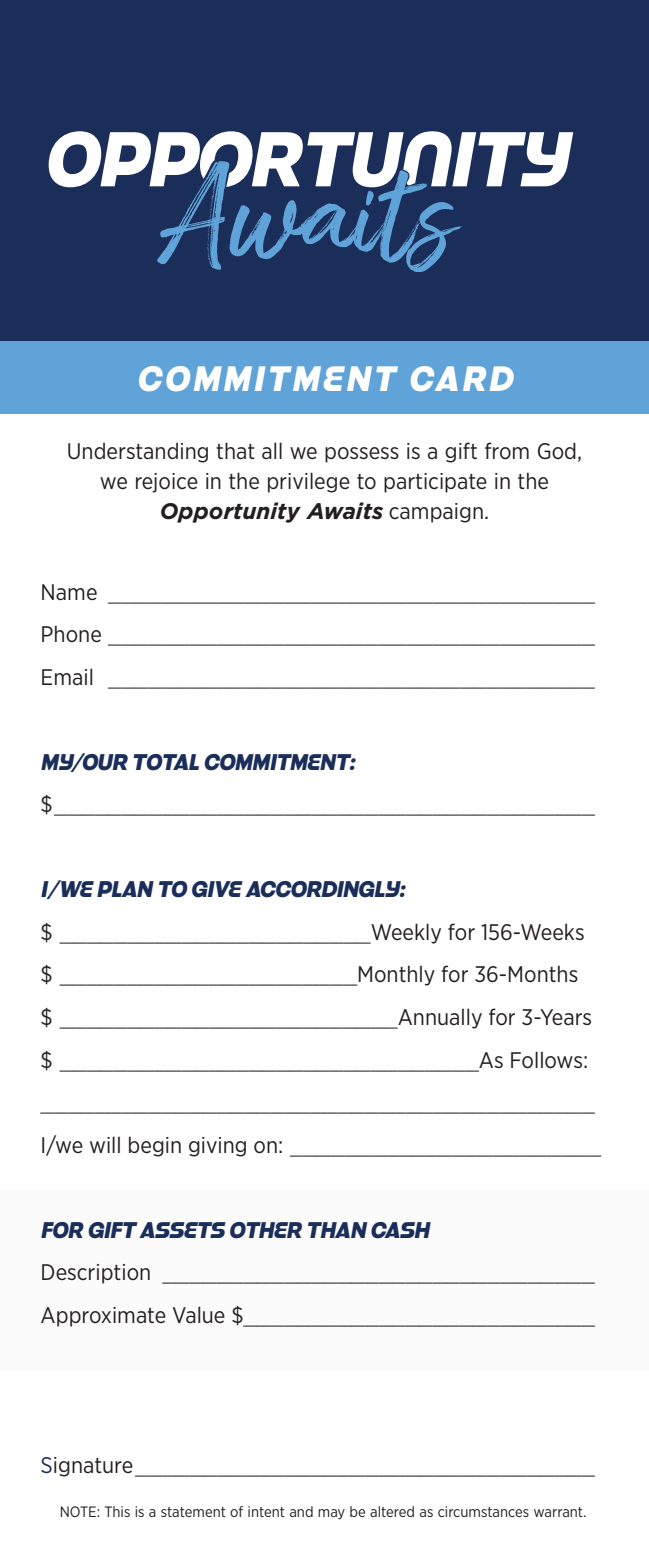
<style>
.page{position:relative;width:649px;height:1549px;background:#fff}
.page>*{position:absolute;margin:0;border:0;box-sizing:border-box;transform-origin:0 0}
.t1{font:italic 35px "Strenuous Hv";letter-spacing:.1em;color:#fff}
.t2{font:300 22.5px/42.5px "Gotham";color:#231f20}
.t3{font:22.5px/30px "Gotham Narrow";color:#231f20;text-align:center}
.t4{font:italic 22.5px "Strenuous Hv";color:#1b2e5a}
.t5{font:italic 700 22.5px "Gotham";color:#231f20}
.t6{font:15px "Gotham Narrow";color:#231f20}
.s1{font-family:"Gotham Narrow";font-weight:400;font-style:normal}
.s2{font-family:"Gotham Narrow";font-weight:400}
.s3{font-family:"Gotham Narrow";font-weight:400;color:#1b2e5a}
</style>
<div class="page">
<div style="left:0;top:0;width:648px;height:342px;background:#1b2e5a"></div>
<div style="left:0;top:1190px;width:648px;height:180px;background:#fbfbfb"></div>
<div style="left:0;top:342px;width:648px;height:72px;background:#60a3d8"></div>
<svg style="left:49px;top:131px;width:523px;height:141px"></svg>
<h1 class="t1" style="left:137px;top:357px;width:376px">COMMITMENT CARD</h1>
<p class="t3" style="left:67px;top:436px;width:516px">Understanding that all we possess is a gift from God, we rejoice in the privilege to participate in the</p>
<p class="t5" style="left:160px;top:496px;width:330px">Opportunity Awaits <span class="s1">campaign.</span></p>
<p class="t2" style="left:41px;top:569px;width:555px;text-align:justify"><span class="s2">Name</span> ____________________________________ <span class="s2">Phone</span> ____________________________________ <span class="s2">Email</span> ____________________________________</p>
<p class="t4" style="left:41px;top:748px;width:315px">MY/OUR TOTAL COMMITMENT:</p>
<p class="t2" style="left:41px;top:782px;width:555px"><span class="s2">$</span>________________________________________</p>
<p class="t4" style="left:41px;top:875px;width:365px">I/WE PLAN TO GIVE ACCORDINGLY:</p>
<p class="t2" style="left:41px;top:910px;width:561px"><span class="s2">$</span> _______________________<span class="s2">Weekly for 156-Weeks $</span> ______________________<span class="s2">Monthly for 36-Months<br>$</span> _________________________<span class="s2">Annually for 3-Years $</span> _______________________________<span class="s2">As Follows: </span>_________________________________________ <span class="s2">I/we will begin giving on:</span> _______________________</p>
<p class="t4" style="left:41px;top:1215px;width:390px">FOR GIFT ASSETS OTHER THAN CASH</p>
<p class="t2" style="left:41px;top:1250px;width:555px"><span class="s2">Description</span> ________________________________<br><span class="s2">Approximate Value $</span>__________________________</p>
<p class="t2" style="left:41px;top:1442px;width:555px"><span class="s3">S</span><span class="s2">ignature</span>__________________________________</p>
<p class="t6" style="left:60px;top:1501px;width:528px">NOTE: This is a statement of intent and may be altered as circumstances warrant.</p>
</div>
